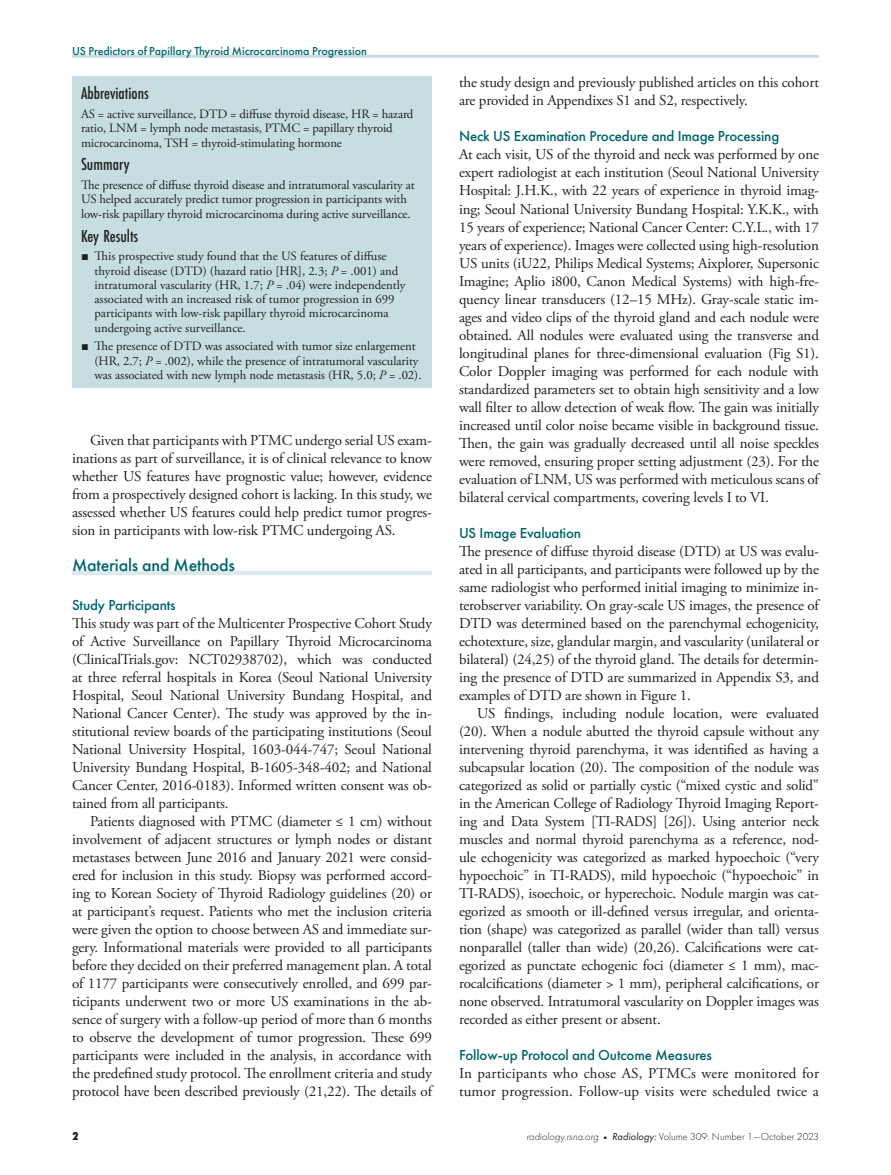
<style>
.page{position:relative;width:891px;height:1175px;background:#fff}
.page>*{position:absolute;margin:0;border:0;box-sizing:border-box;transform-origin:0 0}
.t1{font:500 18px "Futura PT Cond";color:#231f20}
.t2{font:500 18px "Futura PT";letter-spacing:-.01em;color:#00636d}
.t3{font:15px/18px "Adobe Garamond Pro";letter-spacing:-.01em;color:#231f20;text-align:justify}
.t4{font:500 15px "Futura PT";letter-spacing:-.01em;color:#00636d}
.t5{font:15px/18px "Adobe Garamond Pro";letter-spacing:.01em;color:#231f20}
.t6{font:12.75px/14.2px "Adobe Garamond Pro";letter-spacing:-.005em;color:#231f20}
.t7{font:500 12px "Futura PT";color:#00636d}
.t8{font:800 12px "Futura PT Cond";color:#231f20}
.t9{font:300 10.5px "Futura PT";color:#231f20}
.s1{font-family:"Times New Roman"}
.s2{font-style:italic}
.s3{font-weight:400;font-style:italic}
</style>
<div class="page">
<hr style="left:72px;top:55px;width:747px;height:3px;background:#c6dee1">
<div style="left:72px;top:570px;width:360px;height:5px;background:#dceaec"></div>
<div style="left:72px;top:76px;width:360px;height:312px;background:#c6dee1"></div>
<p class="t7" style="left:72px;top:44px;width:297px">US Predictors of Papillary Thyroid Microcarcinoma Progression</p>
<p class="t1" style="left:81px;top:83px;width:69px">Abbreviations</p>
<p class="t6" style="left:81px;top:107px;width:334px">AS = active surveillance, DTD = diffuse thyroid disease, HR = hazard ratio, LNM = lymph node metastasis, PTMC = papillary thyroid microcarcinoma, TSH = thyroid-stimulating hormone</p>
<p class="t1" style="left:81px;top:154px;width:50px">Summary</p>
<p class="t6" style="left:81px;top:178px;width:335px">The presence of diffuse thyroid disease and intratumoral vascularity at<br>US helped accurately predict tumor progression in participants with low-risk papillary thyroid microcarcinoma during active surveillance.</p>
<p class="t1" style="left:81px;top:225px;width:59px">Key Results</p>
<p class="t6" style="left:95px;top:249px;width:313px;text-indent:-14px"><span class="s1">■</span> This prospective study found that the US features of diffuse thyroid disease (DTD) (hazard ratio [HR], 2.3; <span class="s2">P</span> = .001) and intratumoral vascularity (HR, 1.7; <span class="s2">P</span> = .04) were independently associated with an increased risk of tumor progression in 699 participants with low-risk papillary thyroid microcarcinoma undergoing active surveillance.</p>
<p class="t6" style="left:95px;top:339px;width:329px;text-indent:-14px"><span class="s1">■</span> The presence of DTD was associated with tumor size enlargement (HR, 2.7; <span class="s2">P</span> = .002), while the presence of intratumoral vascularity was associated with new lymph node metastasis (HR, 5.0; <span class="s2">P</span> = .02).</p>
<p class="t3" style="left:72px;top:431px;width:362px;text-indent:18px">Given that participants with PTMC undergo serial US exam&shy;inations as part of surveillance, it is of clinical relevance to know whether US features have prognostic value; however, evidence from a prospectively designed cohort is lacking. In this study, we assessed whether US features could help predict tumor progres&shy;sion in participants with low-risk PTMC undergoing AS.</p>
<p class="t2" style="left:72px;top:554px;width:164px">Materials and Methods</p>
<p class="t4" style="left:72px;top:595px;width:105px">Study Participants</p>
<p class="t3" style="left:72px;top:614px;width:362px">This study was part of the Multicenter Prospective Cohort Study of Active Surveillance on Papillary Thyroid Microcarcinoma (ClinicalTrials.gov: NCT02938702), which was conducted at three referral hospitals in Korea (Seoul National University Hospital, Seoul National University Bundang Hospital, and National Cancer Center). The study was approved by the in&shy;stitutional review boards of the participating institutions (Seoul National University Hospital, 1603-044-747; Seoul National University Bundang Hospital, B-1605-348-402; and National Cancer Center, 2016-0183). Informed written consent was ob&shy;tained from all participants.</p>
<p class="t3" style="left:72px;top:812px;width:362px;text-indent:18px">Patients diagnosed with PTMC (diameter ≤ 1 cm) without involvement of adjacent structures or lymph nodes or distant metastases between June 2016 and January 2021 were consid&shy;ered for inclusion in this study. Biopsy was performed accord&shy;ing to Korean Society of Thyroid Radiology guidelines (20) or at participant’s request. Patients who met the inclusion criteria were given the option to choose between AS and immediate sur&shy;gery. Informational materials were provided to all participants before they decided on their preferred management plan. A total of 1177 participants were consecutively enrolled, and 699 par&shy;ticipants underwent two or more US examinations in the ab&shy;sence of surgery with a follow-up period of more than 6 months to observe the development of tumor progression. These 699 participants were included in the analysis, in accordance with the predefined study protocol. The enrollment criteria and study protocol have been described previously (21,22). The details of</p>
<p class="t3" style="left:459px;top:74px;width:362px">the study design and previously published articles on this cohort are provided in Appendixes S1 and S2, respectively.</p>
<p class="t4" style="left:459px;top:127px;width:322px">Neck US Examination Procedure and Image Processing</p>
<p class="t3" style="left:459px;top:146px;width:362px">At each visit, US of the thyroid and neck was performed by one expert radiologist at each institution (Seoul National University Hospital: J.H.K., with 22 years of experience in thyroid imag&shy;ing; Seoul National University Bundang Hospital: Y.K.K., with 15 years of experience; National Cancer Center: C.Y.L., with 17 years of experience). Images were collected using high-resolution US units (iU22, Philips Medical Systems; Aixplorer, Supersonic Imagine; Aplio i800, Canon Medical Systems) with high-fre&shy;quency linear transducers (12–15 MHz). Gray-scale static im&shy;ages and video clips of the thyroid gland and each nodule were obtained. All nodules were evaluated using the transverse and longitudinal planes for three-dimensional evaluation (Fig S1).<br>Color Doppler imaging was performed for each nodule with standardized parameters set to obtain high sensitivity and a low wall filter to allow detection of weak flow. The gain was initially increased until color noise became visible in background tissue.<br>Then, the gain was gradually decreased until all noise speckles were removed, ensuring proper setting adjustment (23). For the evaluation of LNM, US was performed with meticulous scans of bilateral cervical compartments, covering levels I to VI.</p>
<p class="t4" style="left:459px;top:523px;width:124px">US Image Evaluation</p>
<p class="t3" style="left:459px;top:542px;width:362px">The presence of diffuse thyroid disease (DTD) at US was evalu&shy;ated in all participants, and participants were followed up by the same radiologist who performed initial imaging to minimize in&shy;terobserver variability. On gray-scale US images, the presence of DTD was determined based on the parenchymal echogenicity, echotexture, size, glandular margin, and vascularity (unilateral or bilateral) (24,25) of the thyroid gland. The details for determin&shy;ing the presence of DTD are summarized in Appendix S3, and examples of DTD are shown in Figure 1.</p>
<p class="t3" style="left:459px;top:704px;width:362px;text-indent:18px">US findings, including nodule location, were evaluated (20). When a nodule abutted the thyroid capsule without any intervening thyroid parenchyma, it was identified as having a subcapsular location (20). The composition of the nodule was categorized as solid or partially cystic (“mixed cystic and solid” in the American College of Radiology Thyroid Imaging Report&shy;ing and Data System [TI-RADS] [26]). Using anterior neck muscles and normal thyroid parenchyma as a reference, nod&shy;ule echogenicity was categorized as marked hypoechoic (“very hypoechoic” in TI-RADS), mild hypoechoic (“hypoechoic” in TI-RADS), isoechoic, or hyperechoic. Nodule margin was cat&shy;egorized as smooth or ill-defined versus irregular, and orienta&shy;tion (shape) was categorized as parallel (wider than tall) versus nonparallel (taller than wide) (20,26). Calcifications were cat&shy;egorized as punctate echogenic foci (diameter ≤ 1 mm), mac&shy;rocalcifications (diameter &gt; 1 mm), peripheral calcifications, or none observed. Intratumoral vascularity on Doppler images was recorded as either present or absent.</p>
<p class="t4" style="left:459px;top:1045px;width:254px">Follow-up Protocol and Outcome Measures</p>
<p class="t5" style="left:459px;top:1064px;width:362px">In participants who chose AS, PTMCs were monitored for tumor progression. Follow-up visits were scheduled twice a</p>
<p class="t8" style="left:72px;top:1129px;width:8px">2</p>
<p class="t9" style="left:526px;top:1131px;width:294px"><span class="s2">radiology.rsna.org</span> <sup>■</sup> <span class="s3">Radiology:</span> Volume 309: Number 1—October 2023</p>
</div>
